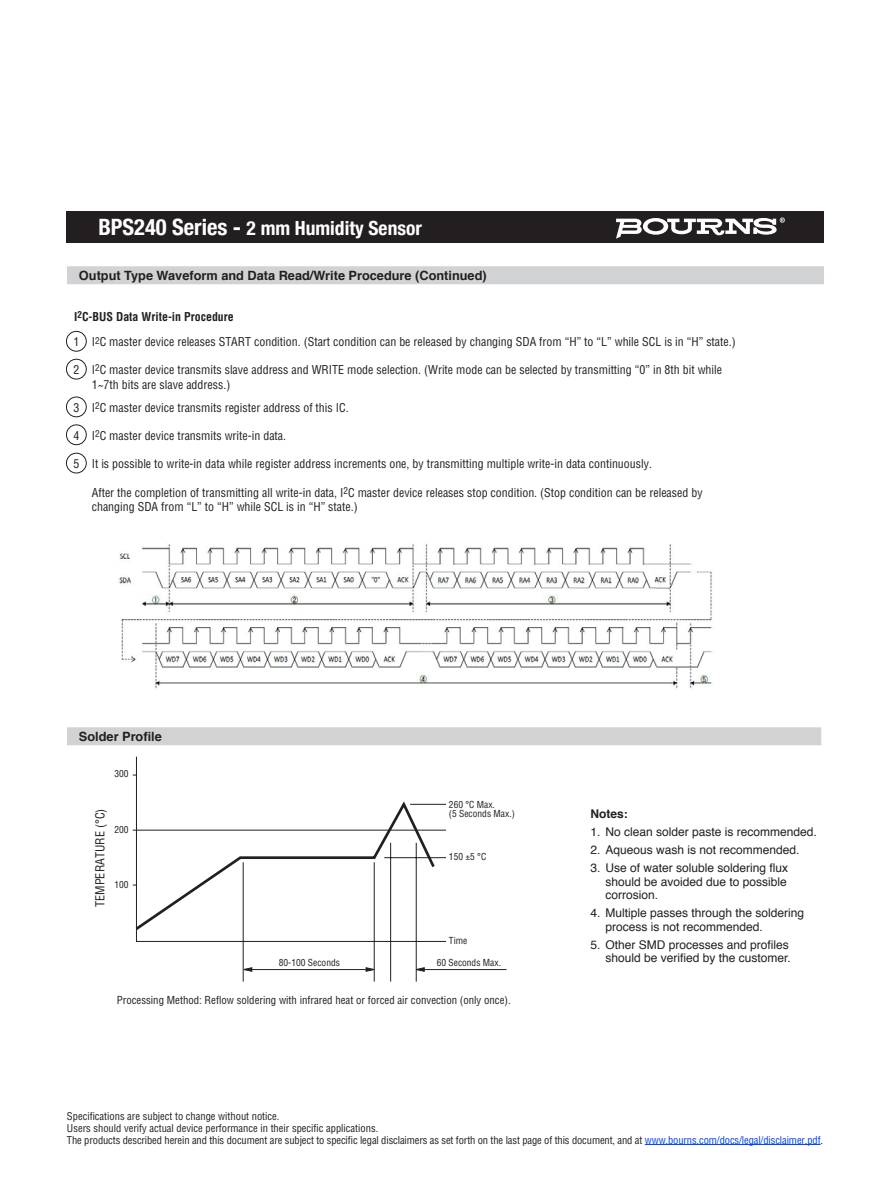
<style>
.page{position:relative;width:891px;height:1188px;background:#fff}
.page>*{position:absolute;margin:0;border:0;box-sizing:border-box;transform-origin:0 0}
.t1{font:700 condensed 24px "Helvetica Neue";color:#fff}
.t2{font:700 condensed 19.5px "Helvetica Neue";color:#fff}
.t3{font:700 12.75px "Helvetica";color:#231f20}
.t4{font:condensed 12.15px "Helvetica";color:#231f20}
.t5{font:12px/13.5px "Helvetica";color:#231f20;text-align:justify}
.t6{font:700 12px "Helvetica";color:#231f20}
.t7{font:condensed 11.85px/14.9px "Helvetica";color:#231f20}
.t8{font:700 condensed 11.85px "Helvetica";color:#231f20}
.t9{font:condensed 10.8px "Helvetica";color:#231f20}
.t10{font:condensed 10.5px/12px "Helvetica";letter-spacing:-.01em;color:#231f20}
.t11{font:condensed 9.45px/9.4px "Helvetica";color:#231f20}
.s1{font-size:22.5px}
.s2{color:#0042f4}
</style>
<div class="page">
<hr style="left:645px;top:1144px;width:176px;height:1px;background:#0042f4">
<div style="left:67px;top:212px;width:757px;height:31px;background:#231f20"></div>
<svg style="left:616px;top:217px;width:169px;height:22px"></svg>
<div style="left:67px;top:266px;width:757px;height:18px;background:#d1d2d4"></div>
<div style="left:66px;top:331px;width:21px;height:21px;border:1px solid #231f20;border-radius:50%"></div>
<div style="left:66px;top:359px;width:21px;height:20px;border:1px solid #231f20;border-radius:50%"></div>
<div style="left:66px;top:397px;width:21px;height:20px;border:1px solid #231f20;border-radius:50%"></div>
<div style="left:66px;top:425px;width:21px;height:20px;border:1px solid #231f20;border-radius:50%"></div>
<div style="left:66px;top:453px;width:21px;height:20px;border:1px solid #231f20;border-radius:50%"></div>
<img style="left:119px;top:544px;width:593px;height:145px">
<div style="left:67px;top:727px;width:754px;height:18px;background:#d1d2d4"></div>
<svg style="left:132px;top:757px;width:375px;height:225px"></svg>
<svg style="left:133px;top:798px;width:304px;height:135px"></svg>
<h2 class="t2" style="left:98px;top:211px;width:325px"><span class="s1">BPS240 Series -</span> 2 mm Humidity Sensor</h2>
<p class="t3" style="left:79px;top:265px;width:409px">Output Type Waveform and Data Read/Write Procedure (Continued)</p>
<h1 class="t1" style="left:98px;top:211px;width:405px">3312 - 2 mm SMD Trimming Potentiometer</h1>
<p class="t8" style="left:74px;top:309px;width:161px">I<sup>2</sup>C-BUS Data Write-in Procedure</p>
<p class="t7" style="left:73px;top:334px;width:664px">1 I<sup>2</sup>C master device releases START condition. (Start condition can be released by changing SDA from “H” to “L” while SCL is in “H” state.)</p>
<p class="t7" style="left:92px;top:362px;width:632px;text-indent:-18px">2 I<sup>2</sup>C master device transmits slave address and WRITE mode selection. (Write mode can be selected by transmitting “0” in 8th bit while<br>1~7th bits are slave address.)</p>
<p class="t7" style="left:92px;top:400px;width:258px">I<sup>2</sup>C master device transmits register address of this IC.</p>
<p class="t7" style="left:73px;top:400px;width:7px">3</p>
<p class="t7" style="left:73px;top:428px;width:214px">4 I<sup>2</sup>C master device transmits write-in data.</p>
<p class="t7" style="left:73px;top:456px;width:580px">5 It is possible to write-in data while register address increments one, by transmitting multiple write-in data continuously.</p>
<p class="t7" style="left:92px;top:485px;width:612px">After the completion of transmitting all write-in data, I<sup>2</sup>C master device releases stop condition. (Stop condition can be released by changing SDA from “L” to “H” while SCL is in “H” state.)</p>
<p class="t3" style="left:79px;top:726px;width:84px">Solder Profile</p>
<p class="t11" style="left:114px;top:769px;width:16px">300</p>
<p class="t11" style="left:449px;top:800px;width:67px">260 °C Max.<br>(5 Seconds Max.)</p>
<p class="t11" style="left:449px;top:852px;width:39px">150 ±5 °C</p>
<p class="t4" style="left:92px;top:907px;width:100px;rotate:-90deg">TEMPERATURE (°C)</p>
<p class="t6" style="left:590px;top:804px;width:39px">Notes:</p>
<p class="t11" style="left:114px;top:825px;width:16px">200</p>
<p class="t5" style="left:590px;top:826px;width:228px">1. No clean solder paste is recommended.</p>
<p class="t5" style="left:590px;top:844px;width:211px">2. Aqueous wash is not recommended.</p>
<p class="t5" style="left:605px;top:862px;width:184px;text-indent:-15px">3. Use of water soluble soldering flux should be avoided due to possible corrosion.</p>
<p class="t5" style="left:605px;top:907px;width:200px;text-indent:-15px">4. Multiple passes through the soldering process is not recommended.</p>
<p class="t5" style="left:590px;top:938px;width:202px;text-align:right">5. Other SMD processes and profiles should be verified by the customer.</p>
<p class="t11" style="left:114px;top:880px;width:16px">100</p>
<p class="t11" style="left:449px;top:936px;width:20px">Time</p>
<p class="t11" style="left:279px;top:958px;width:63px">80-100 Seconds</p>
<p class="t9" style="left:117px;top:994px;width:396px">Processing Method: Reflow soldering with infrared heat or forced air convection (only once).</p>
<p class="t11" style="left:437px;top:958px;width:66px">60 Seconds Max.</p>
<p class="t10" style="left:67px;top:1110px;width:758px">Specifications are subject to change without notice.<br>Users should verify actual device performance in their specific applications.<br>The products described herein and this document are subject to specific legal disclaimers as set forth on the last page of this document, and at <span class="s2">www.bourns.com/docs/legal/disclaimer.pdf</span>.</p>
</div>
